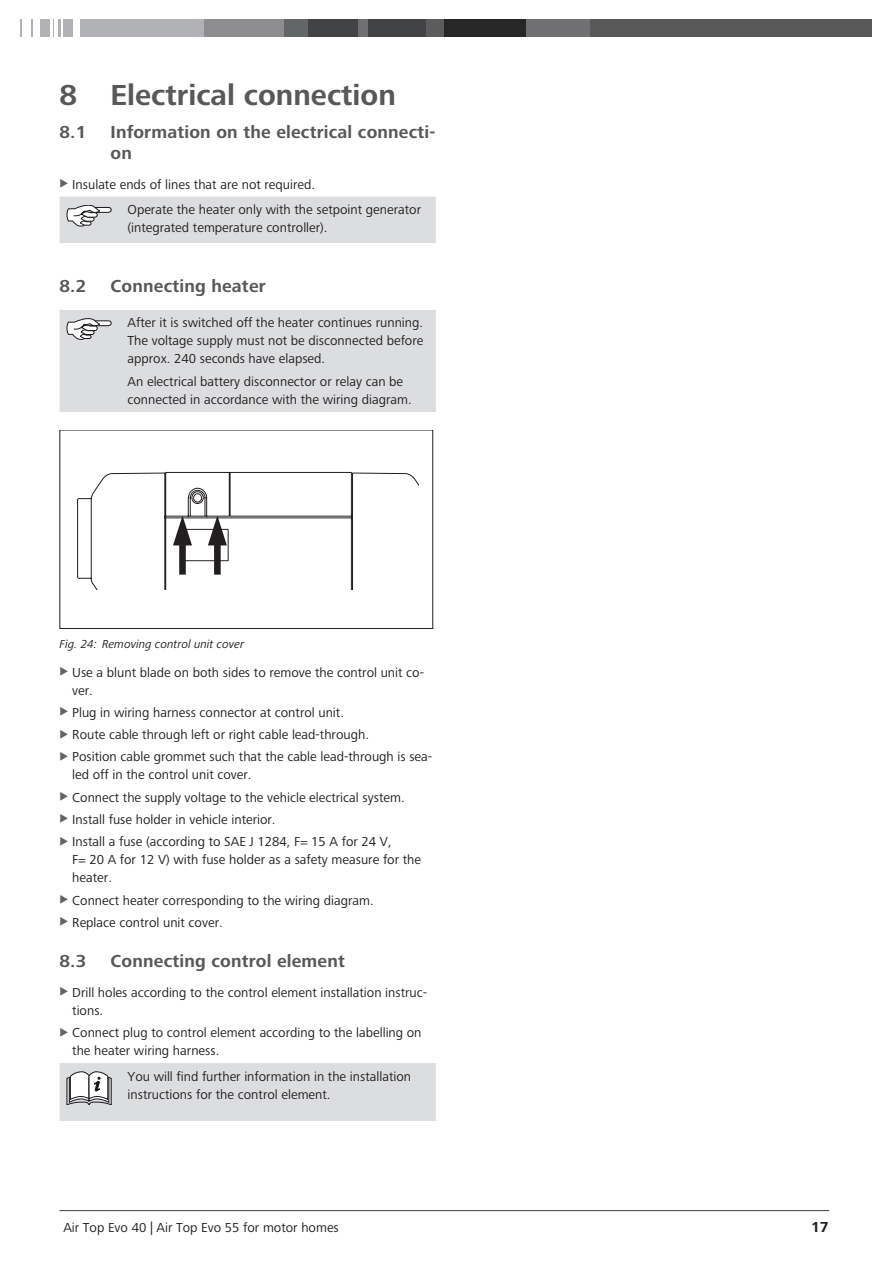
<style>
.page{position:relative;width:893px;height:1263px;background:#fff}
.page>*{position:absolute;margin:0;border:0;box-sizing:border-box;transform-origin:0 0}
.t1{font:700 30px "Frutiger Next LTW1 G";color:#57585a}
.t2{font:700 18px/21px "Frutiger Next LTW1 G";letter-spacing:.01em;color:#57585a}
.t3{font:700 15px "Frutiger Next LTW1 G";color:#231f20}
.t4{font:13.5px/18px "Frutiger Next LTW1 G";color:#231f20}
.t5{font:italic 12px "Frutiger Next LTW1 G";color:#231f20}
</style>
<div class="page">
<div style="left:21px;top:20px;width:183px;height:17px;background:#b0b2b5"></div>
<div style="left:204px;top:20px;width:80px;height:17px;background:#8d8d90"></div>
<div style="left:284px;top:20px;width:24px;height:17px;background:#636666"></div>
<div style="left:308px;top:20px;width:50px;height:17px;background:#414345"></div>
<div style="left:358px;top:20px;width:10px;height:17px;background:#707073"></div>
<div style="left:368px;top:20px;width:58px;height:17px;background:#414345"></div>
<div style="left:426px;top:20px;width:18px;height:17px;background:#5c5c5e"></div>
<div style="left:444px;top:20px;width:82px;height:17px;background:#272727"></div>
<div style="left:526px;top:20px;width:64px;height:17px;background:#707073"></div>
<div style="left:590px;top:20px;width:282px;height:17px;background:#595959"></div>
<div style="left:22px;top:17px;width:6px;height:21px;background:#fff"></div>
<hr style="left:28px;top:17px;width:3px;height:21px;background:#fff">
<div style="left:33px;top:17px;width:6px;height:21px;background:#fff"></div>
<hr style="left:50px;top:17px;width:3px;height:21px;background:#fff">
<hr style="left:54px;top:17px;width:3px;height:21px;background:#fff">
<svg style="left:61px;top:20px;width:1px;height:17px"></svg>
<div style="left:74px;top:17px;width:6px;height:21px;background:#fff"></div>
<hr style="left:60px;top:1210px;width:769px;height:1px;background:#57585a">
<div style="left:60px;top:430px;width:373px;height:199px;border:1px solid #231f20"></div>
<svg style="left:60px;top:472px;width:359px;height:118px"></svg>
<div style="left:60px;top:197px;width:376px;height:46px;background:#dcdddf"></div>
<div style="left:60px;top:310px;width:376px;height:102px;background:#dcdddf"></div>
<div style="left:60px;top:1063px;width:376px;height:58px;background:#dcdddf"></div>
<h1 class="t1" style="left:60px;top:78px;width:338px">8 Electrical connection</h1>
<h2 class="t2" style="left:60px;top:122px;width:28px">8.1</h2>
<h2 class="t2" style="left:111px;top:122px;width:326px">Information on the electrical connecti&shy;on</h2>
<p class="t4" style="left:72px;top:175px;width:244px">Insulate ends of lines that are not required.</p>
<p class="t4" style="left:128px;top:201px;width:295px">Operate the heater only with the setpoint generator (integrated temperature controller).</p>
<h2 class="t2" style="left:60px;top:276px;width:28px">8.2</h2>
<h2 class="t2" style="left:111px;top:276px;width:157px">Connecting heater</h2>
<p class="t4" style="left:128px;top:314px;width:297px;text-align:justify">After it is switched off the heater continues running.<br>The voltage supply must not be disconnected before approx. 240 seconds have elapsed.</p>
<p class="t4" style="left:128px;top:373px;width:286px">An electrical battery disconnector or relay can be connected in accordance with the wiring diagram.</p>
<p class="t5" style="left:60px;top:637px;width:186px">Fig. 24: Removing control unit cover</p>
<p class="t4" style="left:72px;top:664px;width:353px">Use a blunt blade on both sides to remove the control unit co&shy;ver.</p>
<p class="t4" style="left:72px;top:702px;width:361px;line-height:22.2px">Plug in wiring harness connector at control unit.<br>Route cable through left or right cable lead-through.<br>Position cable grommet such that the cable lead-through is sea-</p>
<p class="t4" style="left:72px;top:764px;width:334px;line-height:22.2px">led off in the control unit cover.<br>Connect the supply voltage to the vehicle electrical system.<br>Install fuse holder in vehicle interior.<br>Install a fuse (according to SAE J 1284, F= 15 A for 24 V,</p>
<p class="t4" style="left:72px;top:851px;width:350px">F= 20 A for 12 V) with fuse holder as a safety measure for the heater.</p>
<p class="t4" style="left:72px;top:889px;width:303px;line-height:22.2px">Connect heater corresponding to the wiring diagram.<br>Replace control unit cover.</p>
<h2 class="t2" style="left:60px;top:951px;width:28px">8.3</h2>
<h2 class="t2" style="left:111px;top:951px;width:236px">Connecting control element</h2>
<p class="t4" style="left:72px;top:984px;width:356px">Drill holes according to the control element installation instruc&shy;tions.</p>
<p class="t4" style="left:72px;top:1024px;width:351px">Connect plug to control element according to the labelling on the heater wiring harness.</p>
<p class="t4" style="left:128px;top:1067px;width:285px">You will find further information in the installation instructions for the control element.</p>
<p class="t4" style="left:63px;top:1218px;width:277px">Air Top Evo 40 | Air Top Evo 55 for motor homes</p>
<p class="t3" style="left:811px;top:1218px;width:19px">17</p>
</div>
